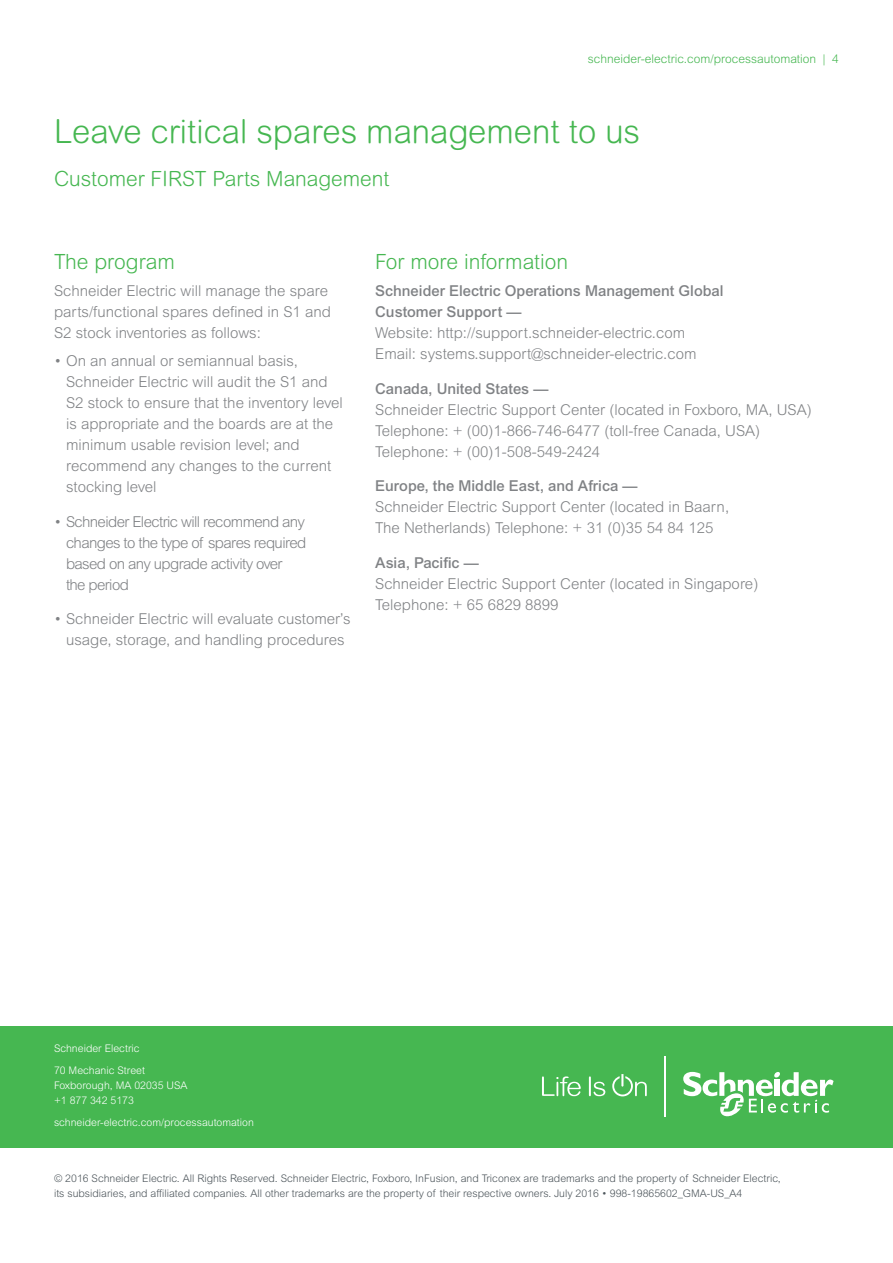
<style>
.page{position:relative;width:893px;height:1263px;background:#fff}
.page>*{position:absolute;margin:0;border:0;box-sizing:border-box;transform-origin:0 0}
.t1{font:300 33px "Arial Rounded MT Pro";color:#46b751}
.t2{font:300 21px "Arial MT Std";color:#46b751}
.t3{font:300 21px "Arial Rounded MT Pro";color:#46b751}
.t4{font:300 15px/21px "Arial MT Std";color:#808285}
.t5{font:500 15px/21px "Arial MT Std";color:#808285}
.t6{font:300 15px/21px "Arial MT Std";letter-spacing:-.04em;color:#808285}
.t7{font:300 12px "Arial MT Std";color:#46b751}
.t8{font:300 10.5px/15px "Arial MT Std";color:#4d555b}
.t9{font:300 10.5px/21.8px "Arial MT Std";color:#fff}
</style>
<div class="page">
<div style="left:0;top:1026px;width:893px;height:122px;background:#46b751"></div>
<svg style="left:542px;top:1076px;width:39px;height:20px"></svg>
<svg style="left:589px;top:1076px;width:16px;height:20px"></svg>
<svg style="left:612px;top:1074px;width:35px;height:22px"></svg>
<svg style="left:683px;top:1071px;width:151px;height:46px"></svg>
<hr style="left:664px;top:1056px;width:2px;height:61px;background:#fff">
<p class="t7" style="left:588px;top:52px;width:253px">schneider-electric.com/processautomation | 4</p>
<h1 class="t1" style="left:54px;top:112px;width:588px">Leave critical spares management to us</h1>
<h2 class="t3" style="left:54px;top:167px;width:337px">Customer FIRST Parts Management</h2>
<h2 class="t2" style="left:54px;top:249px;width:122px">The program</h2>
<p class="t4" style="left:54px;top:281px;width:278px">Schneider Electric will manage the spare parts/functional spares defined in S1 and<br>S2 stock inventories as follows:</p>
<p class="t4" style="left:66px;top:350px;width:278px;text-indent:-12px">• On an annual or semiannual basis, Schneider Electric will audit the S1 and S2 stock to ensure that the inventory level is appropriate and the boards are at the minimum usable revision level; and recommend any changes to the current stocking level</p>
<p class="t6" style="left:66px;top:511px;width:242px;text-indent:-12px">• Schneider Electric will recommend any changes to the type of spares required based on any upgrade activity over<br>the period</p>
<p class="t4" style="left:54px;top:608px;width:298px;text-align:center">• Schneider Electric will evaluate customer’s usage, storage, and handling procedures</p>
<h2 class="t2" style="left:375px;top:249px;width:194px">For more information</h2>
<p class="t5" style="left:375px;top:281px;width:350px">Schneider Electric Operations Management Global<br>Customer Support —</p>
<p class="t4" style="left:375px;top:323px;width:323px">Website: http://support.schneider-electric.com<br>Email: systems.support@schneider-electric.com</p>
<p class="t5" style="left:375px;top:378px;width:175px">Canada, United States —</p>
<p class="t4" style="left:375px;top:399px;width:438px">Schneider Electric Support Center (located in Foxboro, MA, USA)<br>Telephone: + (00)1-866-746-6477 (toll-free Canada, USA)<br>Telephone: + (00)1-508-549-2424</p>
<p class="t5" style="left:375px;top:476px;width:264px">Europe, the Middle East, and Africa —</p>
<p class="t4" style="left:375px;top:497px;width:355px">Schneider Electric Support Center (located in Baarn,<br>The Netherlands) Telephone: + 31 (0)35 54 84 125</p>
<p class="t5" style="left:375px;top:552px;width:105px">Asia, Pacific —</p>
<p class="t4" style="left:375px;top:573px;width:385px">Schneider Electric Support Center (located in Singapore)<br>Telephone: + 65 6829 8899</p>
<p class="t9" style="left:54px;top:1038px;width:92px">Schneider Electric<br>70 Mechanic Street</p>
<p class="t9" style="left:54px;top:1078px;width:135px;line-height:15px">Foxborough, MA 02035 USA +1 877 342 5173</p>
<p class="t9" style="left:54px;top:1111px;width:201px">schneider-electric.com/processautomation</p>
<p class="t8" style="left:54px;top:1171px;width:728px">© 2016 Schneider Electric. All Rights Reserved. Schneider Electric, Foxboro, InFusion, and Triconex are trademarks and the property of Schneider Electric, its subsidiaries, and affiliated companies. All other trademarks are the property of their respective owners. July 2016 • 998-19865602_GMA-US_A4</p>
</div>
